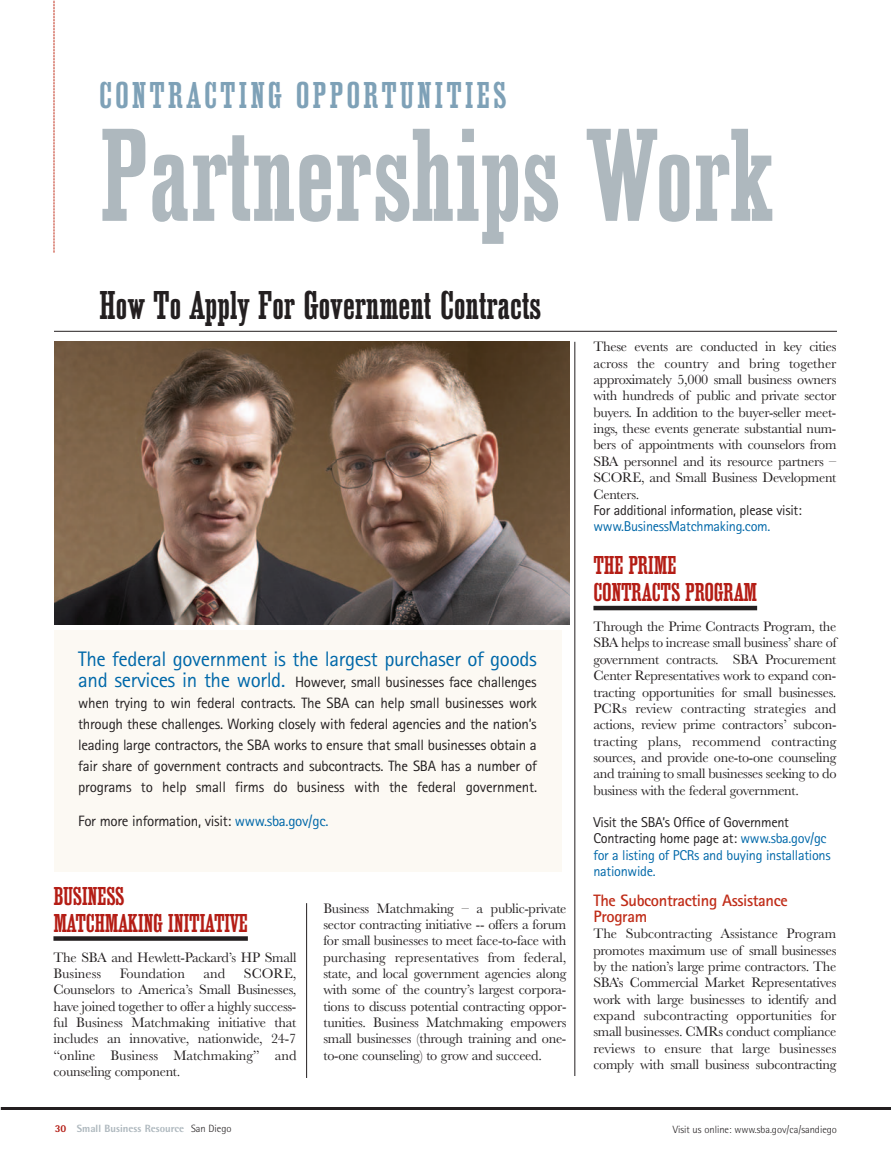
<style>
.page{position:relative;width:891px;height:1161px;background:#fff}
.page>*{position:absolute;margin:0;border:0;box-sizing:border-box;transform-origin:0 0}
.t1{font:138px "Egyptienne EFOP Medium Con";color:#aeb8be}
.t2{font:42px "Egyptienne EFOP Medium Con";color:#231f20}
.t3{font:39px "Egyptienne EFOP Medium Con";letter-spacing:.075em;color:#7ea1b7}
.t4{font:27px/27px "Egyptienne EFOP Medium Con";letter-spacing:-.015em;color:#b41d15}
.t5{font:21px "Rotis Sans Serif";letter-spacing:-.02em;color:#0068a9}
.t6{font:700 16.5px/16.4px "Rotis Sans Serif";letter-spacing:-.02em;color:#c02d19}
.t7{font:15px/21px "Rotis Sans Serif";letter-spacing:-.01em;color:#231f20;text-align:justify}
.t8{font:14.25px/16.4px "Baskerville";letter-spacing:-.02em;color:#231f20;text-align:justify}
.t9{font:14.25px/16.2px "Rotis Sans Serif";letter-spacing:-.02em;color:#0068a9}
.t10{font:14.25px "Rotis Sans Serif";letter-spacing:-.02em;color:#231f20}
.t11{font:14.25px "Baskerville";color:#231f20}
.t12{font:300 10.5px "Rotis Semi Sans";color:#231f20}
.t13{font:800 10.5px "Rotis Semi Sans";color:#aeb8be}
.s1{font-size:21px;color:#0068a9}
.s2{color:#0068a9}
.s3{color:#231f20}
.s4{color:#b41d15}
.s5{font-weight:300;color:#231f20}
</style>
<div class="page">
<hr style="left:1px;top:1107px;width:890px;height:3px;background:#231f20">
<div style="left:53px;top:936px;width:195px;height:5px;background:#231f20"></div>
<hr style="left:593px;top:606px;width:164px;height:4px;background:#231f20">
<hr style="left:306px;top:903px;width:1px;height:175px;background:#231f20">
<hr style="left:575px;top:342px;width:1px;height:734px;background:#231f20">
<svg style="left:54px;top:0;width:1px;height:253px"></svg>
<hr style="left:54px;top:331px;width:783px;height:1px;background:#231f20">
<img style="left:55px;top:342px;width:515px;height:282px">
<div style="left:54px;top:630px;width:507px;height:242px;background:#fcf9f3"></div>
<h3 class="t3" style="left:99px;top:82px;width:409px">CONTRACTING OPPORTUNITIES</h3>
<h1 class="t1" style="left:99px;top:129px;width:675px">Partnerships Work</h1>
<h2 class="t2" style="left:99px;top:291px;width:443px">How To Apply For Government Contracts</h2>
<h3 class="t5" style="left:78px;top:651px;width:460px">The federal government is the largest purchaser of goods</h3>
<p class="t7" style="left:78px;top:673px;width:460px"><span class="s1">and services in the world.</span> However, small businesses face challenges when trying to win federal contracts. The SBA can help small businesses work through these challenges. Working closely with federal agencies and the nation’s leading large contractors, the SBA works to ensure that small businesses obtain a fair share of government contracts and subcontracts. The SBA has a number of programs to help small firms do business with the federal government.</p>
<p class="t7" style="left:78px;top:812px;width:252px">For more information, visit: <span class="s2">www.sba.gov/gc.</span></p>
<h3 class="t4" style="left:53px;top:884px;width:196px">BUSINESS<br>MATCHMAKING INITIATIVE</h3>
<p class="t8" style="left:53px;top:949px;width:244px">The SBA and Hewlett-Packard’s HP Small<br>Business</p>
<p class="t8" style="left:53px;top:965px;width:245px;text-indent:190px">SCORE, Counselors to America’s Small Businesses, have joined together to offer a highly success&shy;ful Business Matchmaking initiative that includes an innovative, nationwide, 24-7 “online Business Matchmaking” and counseling component.</p>
<p class="t11" style="left:120px;top:965px;width:67px">Foundation</p>
<p class="t8" style="left:204px;top:965px;width:23px">and</p>
<p class="t8" style="left:323px;top:900px;width:245px">Business Matchmaking – a public-private sector contracting initiative -- offers a forum for small businesses to meet face-to-face with purchasing representatives from federal, state, and local government agencies along with some of the country’s largest corpora&shy;tions to discuss potential contracting oppor&shy;tunities. Business Matchmaking empowers small businesses (through training and one&shy;to-one counseling) to grow and succeed.</p>
<p class="t8" style="left:593px;top:338px;width:245px">These events are conducted in key cities across the country and bring together approximately 5,000 small business owners with hundreds of public and private sector buyers. In addition to the buyer-seller meet&shy;ings, these events generate substantial num&shy;bers of appointments with counselors from SBA personnel and its resource partners – SCORE, and Small Business Development Centers.</p>
<p class="t10" style="left:593px;top:505px;width:210px">For additional information, please visit:</p>
<p class="t9" style="left:593px;top:519px;width:178px">www.BusinessMatchmaking.com.</p>
<h3 class="t4" style="left:593px;top:554px;width:165px">THE PRIME<br>CONTRACTS PROGRAM</h3>
<p class="t8" style="left:593px;top:618px;width:245px">Through the Prime Contracts Program, the SBA helps to increase small business’ share of government contracts. SBA Procurement Center Representatives work to expand con&shy;tracting opportunities for small businesses.<br>PCRs review contracting strategies and actions, review prime contractors’ subcon&shy;tracting plans, recommend contracting sources, and provide one-to-one counseling and training to small businesses seeking to do business with the federal government.</p>
<p class="t9" style="left:593px;top:816px;width:239px"><span class="s3">Visit the SBA’s Office of Government Contracting home page at:</span> www.sba.gov/gc for a listing of PCRs and buying installations nationwide.</p>
<p class="t6" style="left:593px;top:894px;width:196px">The Subcontracting Assistance<br>Program</p>
<p class="t8" style="left:593px;top:925px;width:245px">The Subcontracting Assistance Program promotes maximum use of small businesses by the nation’s large prime contractors. The SBA’s Commercial Market Representatives work with large businesses to identify and expand subcontracting opportunities for small businesses. CMRs conduct compliance reviews to ensure that large businesses comply with small business subcontracting</p>
<p class="t13" style="left:55px;top:1125px;width:178px"><span class="s4">30</span> Small Business Resource <span class="s5">San Diego</span></p>
<p class="t12" style="left:673px;top:1126px;width:166px">Visit us online: www.sba.gov/ca/sandiego</p>
</div>
